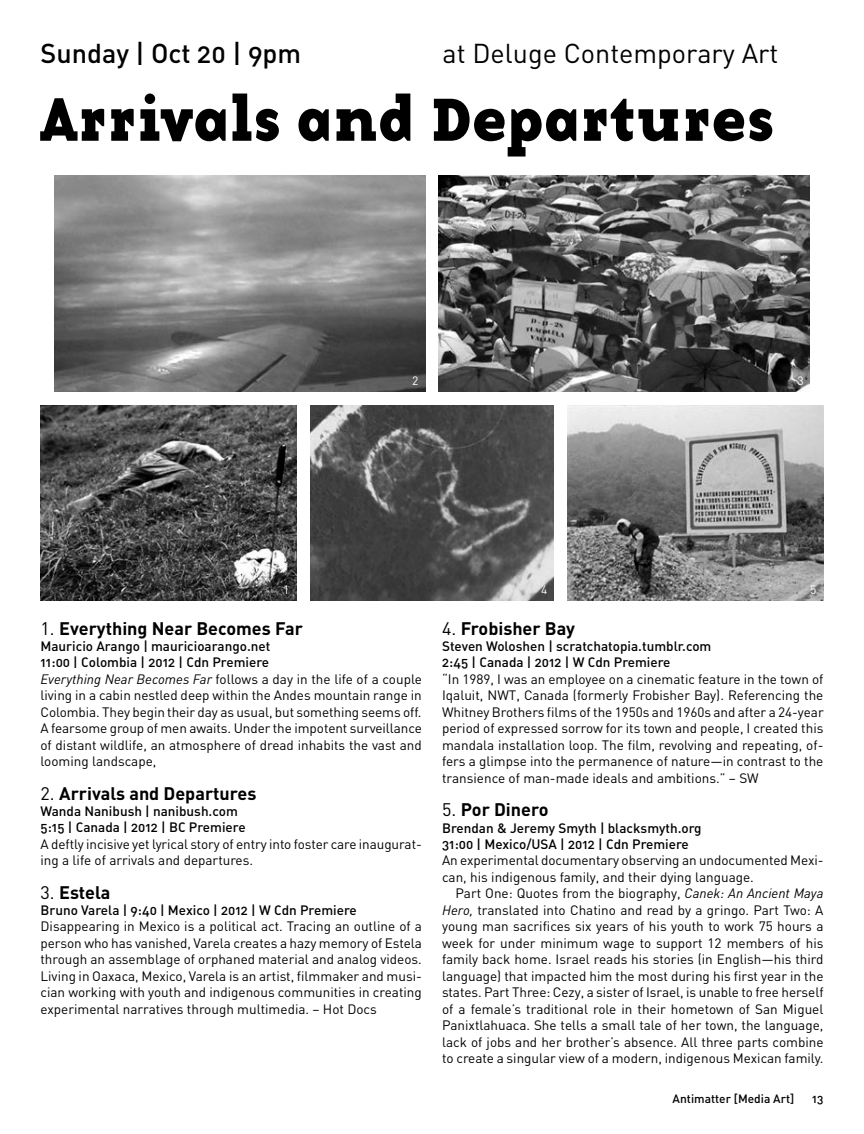
<style>
.page{position:relative;width:864px;height:1134px;background:#fff}
.page>*{position:absolute;margin:0;border:0;box-sizing:border-box;transform-origin:0 0}
.t1{font:63px "Base Twelve Serif B";letter-spacing:-.015em;color:#000}
.t2{font:27px "DIN";color:#000}
.t3{font:27px "DIN Medium Alternate";color:#000}
.t4{font:700 18px "DIN";color:#000}
.t5{font:13.5px/16.5px "DIN";color:#000;text-align:justify}
.t6{font:13.5px/16.5px "DIN Medium Alternate";color:#000}
.t7{font:12px "DIN Medium Alternate";color:#000}
.t8{font:12px "DIN";color:#fff}
.s1{font-weight:400}
.s2{font-style:italic}
</style>
<div class="page">
<img style="left:40px;top:405px;width:257px;height:196px">
<img style="left:54px;top:176px;width:371px;height:216px">
<img style="left:439px;top:176px;width:371px;height:216px">
<img style="left:310px;top:405px;width:244px;height:196px">
<img style="left:567px;top:405px;width:257px;height:196px">
<h2 class="t3" style="left:40px;top:36px;width:262px">Sunday | Oct 20 | 9pm</h2>
<h2 class="t2" style="left:443px;top:36px;width:338px">at Deluge Contemporary Art</h2>
<h1 class="t1" style="left:40px;top:75px;width:735px">Arrivals and Departures</h1>
<p class="t8" style="left:412px;top:373px;width:8px">2</p>
<p class="t8" style="left:797px;top:373px;width:8px">3</p>
<p class="t8" style="left:283px;top:582px;width:8px">1</p>
<h3 class="t4" style="left:40px;top:616px;width:264px"><span class="s1">1.</span> Everything Near Becomes Far</h3>
<p class="t6" style="left:40px;top:637px;width:231px">Mauricio Arango | mauricioarango.net<br>11:00 | Colombia | 2012 | Cdn Premiere</p>
<p class="t5" style="left:40px;top:671px;width:383px"><span class="s2">Everything Near Becomes Far</span> follows a day in the life of a couple living in a cabin nestled deep within the Andes mountain range in Colombia. They begin their day as usual, but something seems off.<br>A fearsome group of men awaits. Under the impotent surveillance of distant wildlife, an atmosphere of dread inhabits the vast and looming landscape,</p>
<h3 class="t4" style="left:40px;top:781px;width:217px"><span class="s1">2.</span> Arrivals and Departures</h3>
<p class="t6" style="left:40px;top:802px;width:207px">Wanda Nanibush | nanibush.com<br>5:15 | Canada | 2012 | BC Premiere</p>
<p class="t5" style="left:40px;top:836px;width:383px">A deftly incisive yet lyrical story of entry into foster care inaugurat&shy;ing a life of arrivals and departures.</p>
<h3 class="t4" style="left:40px;top:880px;width:72px"><span class="s1">3.</span> Estela</h3>
<p class="t6" style="left:40px;top:901px;width:318px">Bruno Varela | 9:40 | Mexico | 2012 | W Cdn Premiere</p>
<p class="t5" style="left:40px;top:918px;width:383px">Disappearing in Mexico is a political act. Tracing an outline of a person who has vanished, Varela creates a hazy memory of Estela through an assemblage of orphaned material and analog videos.<br>Living in Oaxaca, Mexico, Varela is an artist, filmmaker and musi&shy;cian working with youth and indigenous communities in creating experimental narratives through multimedia. – Hot Docs</p>
<p class="t8" style="left:541px;top:582px;width:8px">4</p>
<p class="t8" style="left:810px;top:582px;width:8px">5</p>
<h3 class="t4" style="left:442px;top:616px;width:135px"><span class="s1">4.</span> Frobisher Bay</h3>
<p class="t6" style="left:442px;top:637px;width:271px">Steven Woloshen | scratchatopia.tumblr.com<br>2:45 | Canada | 2012 | W Cdn Premiere</p>
<p class="t5" style="left:442px;top:671px;width:383px">“In 1989, I was an employee on a cinematic feature in the town of Iqaluit, NWT, Canada (formerly Frobisher Bay). Referencing the Whitney Brothers films of the 1950s and 1960s and after a 24-year period of expressed sorrow for its town and people, I created this mandala installation loop. The film, revolving and repeating, of&shy;fers a glimpse into the permanence of nature—in contrast to the transience of man-made ideals and ambitions.” – SW</p>
<h3 class="t4" style="left:442px;top:798px;width:108px"><span class="s1">5.</span> Por Dinero</h3>
<p class="t6" style="left:442px;top:819px;width:261px">Brendan &amp; Jeremy Smyth | blacksmyth.org<br>31:00 | Mexico/USA | 2012 | Cdn Premiere</p>
<p class="t5" style="left:442px;top:852px;width:383px">An experimental documentary observing an undocumented Mexi&shy;can, his indigenous family, and their dying language.</p>
<p class="t5" style="left:442px;top:885px;width:383px;text-indent:14px">Part One: Quotes from the biography, <span class="s2">Canek: An Ancient Maya Hero,</span> translated into Chatino and read by a gringo. Part Two: A young man sacrifices six years of his youth to work 75 hours a week for under minimum wage to support 12 members of his family back home. Israel reads his stories (in English—his third language) that impacted him the most during his first year in the states. Part Three: Cezy, a sister of Israel, is unable to free herself of a female’s traditional role in their hometown of San Miguel Panixtlahuaca. She tells a small tale of her town, the language, lack of jobs and her brother’s absence. All three parts combine to create a singular view of a modern, indigenous Mexican family.</p>
<p class="t7" style="left:673px;top:1091px;width:123px">Antimatter [Media Art]</p>
<p class="t7" style="left:812px;top:1091px;width:13px">13</p>
</div>
